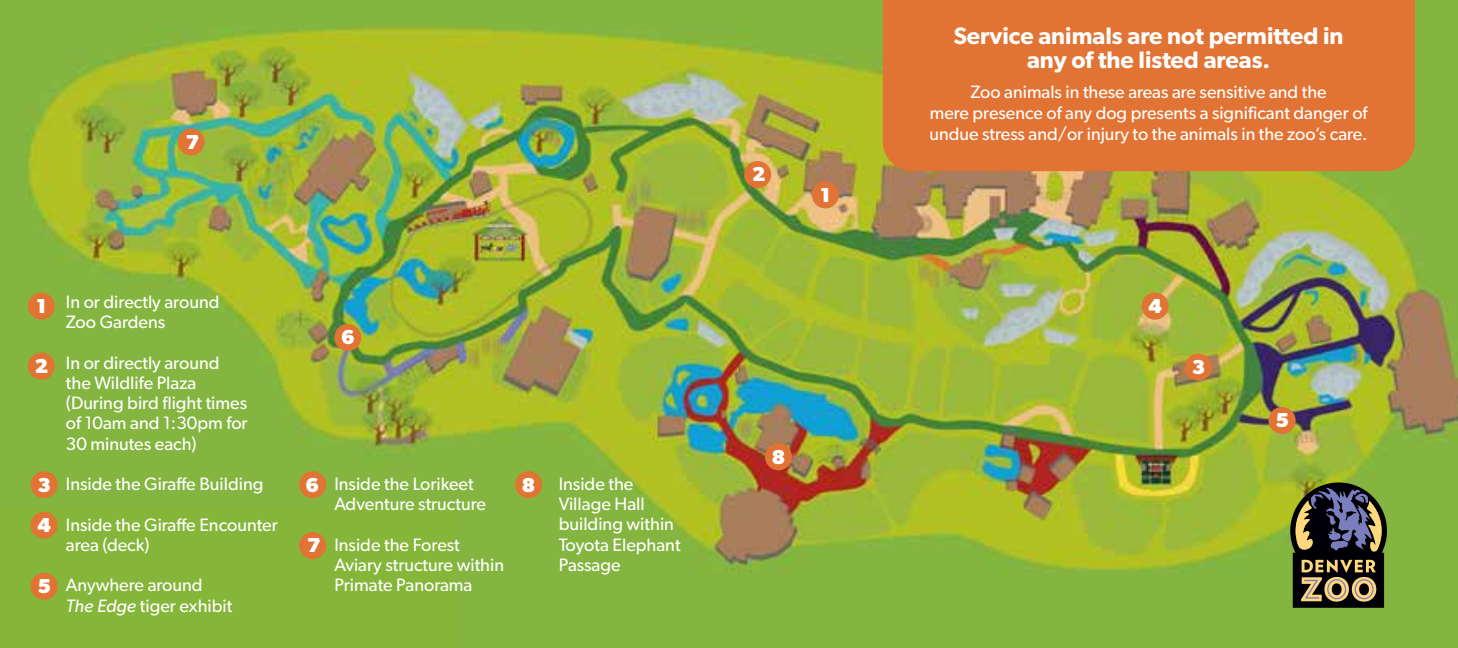
<style>
.page{position:relative;width:1458px;height:648px;background:#fff}
.page>*{position:absolute;margin:0;border:0;box-sizing:border-box;transform-origin:0 0}
.t1{font:600 23.85px/24.8px "Gibson";color:#fff;text-align:center}
.t2{font:700 20.25px/40.5px "Gibson";color:#fff}
.t3{font:18px/20.2px "Gibson";color:#fff}
.s1{font-style:italic}
</style>
<div class="page">
<img style="left:0;top:0;width:1458px;height:648px">
<div style="left:0;top:507px;width:455px;height:141px;background:#85b539"></div>
<div style="left:28px;top:293px;width:27px;height:27px;background:#e17434;border-radius:50%"></div>
<div style="left:28px;top:353px;width:27px;height:27px;background:#e17434;border-radius:50%"></div>
<div style="left:31px;top:471px;width:27px;height:27px;background:#e17434;border-radius:50%"></div>
<div style="left:31px;top:512px;width:27px;height:27px;background:#e17434;border-radius:50%"></div>
<div style="left:31px;top:573px;width:27px;height:27px;background:#e17434;border-radius:50%"></div>
<div style="left:299px;top:471px;width:27px;height:27px;background:#e17434;border-radius:50%"></div>
<div style="left:299px;top:532px;width:27px;height:27px;background:#e17434;border-radius:50%"></div>
<div style="left:515px;top:471px;width:27px;height:27px;background:#e17434;border-radius:50%"></div>
<div style="left:812px;top:181px;width:27px;height:27px;background:#e17434;border-radius:50%"></div>
<div style="left:744px;top:161px;width:27px;height:27px;background:#e17434;border-radius:50%"></div>
<div style="left:1185px;top:354px;width:27px;height:27px;background:#e17434;border-radius:50%"></div>
<div style="left:1142px;top:293px;width:27px;height:27px;background:#e17434;border-radius:50%"></div>
<div style="left:1269px;top:407px;width:27px;height:27px;background:#e17434;border-radius:50%"></div>
<div style="left:334px;top:324px;width:27px;height:27px;background:#e17434;border-radius:50%"></div>
<div style="left:178px;top:128px;width:27px;height:27px;background:#e17434;border-radius:50%"></div>
<div style="left:883px;top:0;width:532px;height:171px;background:#e17434"></div>
<svg style="left:1290px;top:483px;width:97px;height:125px;background:#514f3c"></svg>
<div style="left:765px;top:443px;width:27px;height:27px;background:#e17434;border-radius:50%"></div>
<p class="t2" style="left:186px;top:121px;width:15px">7</p>
<h1 class="t1" style="left:954px;top:22px;width:391px">Service animals are not permitted in any of the listed areas.</h1>
<p class="t3" style="left:930px;top:80px;width:440px;line-height:21.4px;text-align:center">Zoo animals in these areas are sensitive and the<br>mere presence of any dog presents a significant danger of undue stress and/or injury to the animals in the zoo’s care.</p>
<p class="t2" style="left:752px;top:154px;width:15px">2</p>
<p class="t2" style="left:820px;top:174px;width:12px">1</p>
<p class="t2" style="left:36px;top:285px;width:12px">1</p>
<p class="t2" style="left:35px;top:345px;width:15px">2</p>
<p class="t2" style="left:37px;top:464px;width:15px">3<br>4</p>
<p class="t2" style="left:38px;top:565px;width:15px">5</p>
<p class="t3" style="left:66px;top:291px;width:155px">In or directly around<br>Zoo Gardens</p>
<p class="t3" style="left:66px;top:352px;width:183px">In or directly around the Wildlife Plaza (During bird flight times of 10am and 1:30pm for<br>30 minutes each)</p>
<p class="t3" style="left:66px;top:473px;width:199px">Inside the Giraffe Building</p>
<p class="t3" style="left:66px;top:514px;width:213px">Inside the Giraffe Encounter area (deck)</p>
<p class="t3" style="left:66px;top:575px;width:168px">Anywhere around<br><span class="s1">The Edge</span> tiger exhibit</p>
<p class="t2" style="left:341px;top:317px;width:15px">6</p>
<p class="t2" style="left:306px;top:464px;width:15px">6</p>
<p class="t2" style="left:307px;top:525px;width:15px">7</p>
<p class="t3" style="left:334px;top:473px;width:153px">Inside the Lorikeet<br>Adventure structure</p>
<p class="t3" style="left:334px;top:534px;width:171px">Inside the Forest<br>Aviary structure within<br>Primate Panorama</p>
<p class="t2" style="left:522px;top:464px;width:15px">8</p>
<p class="t3" style="left:559px;top:473px;width:123px">Inside the<br>Village Hall building within<br>Toyota Elephant<br>Passage</p>
<p class="t2" style="left:772px;top:436px;width:15px">8</p>
<p class="t2" style="left:1148px;top:285px;width:15px">4</p>
<p class="t2" style="left:1192px;top:346px;width:15px">3</p>
<p class="t2" style="left:1276px;top:400px;width:15px">5</p>
</div>
